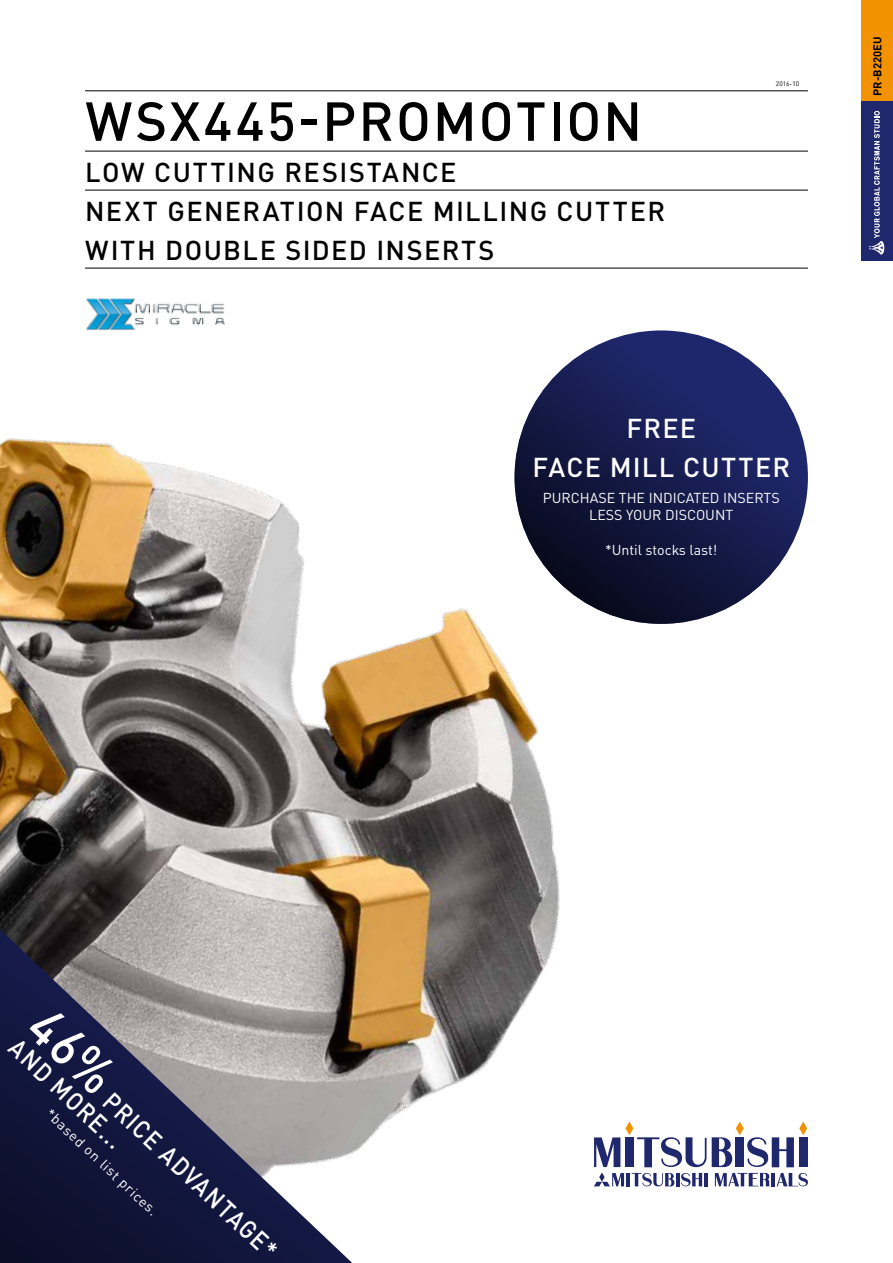
<style>
.page{position:relative;width:893px;height:1263px;background:#fff}
.page>*{position:absolute;margin:0;border:0;box-sizing:border-box;transform-origin:0 0}
.t1{font:500 54px "DIN Pro";letter-spacing:.04em;color:#000}
.t2{font:500 27px/39px "DIN Pro";letter-spacing:.055em;color:#000}
.t3{font:500 27px/39px "DIN Pro";letter-spacing:.045em;color:#fff;text-align:center}
.t4{font:500 25.5px/24.9px "DIN Pro";color:#fff;scale:.9 1}
.t5{font:14.25px/17.2px "DIN Pro";color:#fff;text-align:center}
.t6{font:700 11.25px "DIN Pro";color:#000}
.t7{font:6.6px "DIN Pro";color:#000}
.s1{font-size:54px}
</style>
<div class="page">
<svg style="left:594px;top:1121px;width:112px;height:66px"></svg>
<hr style="left:704px;top:1173px;width:4px;height:13px;background:#20286d">
<svg style="left:712px;top:1121px;width:96px;height:66px"></svg>
<img style="left:0;top:438px;width:580px;height:704px">
<svg style="left:514px;top:330px;width:294px;height:294px;background:#161c4c"></svg>
<div style="left:861px;top:0;width:32px;height:102px;background:#f39200"></div>
<div style="left:861px;top:102px;width:32px;height:159px;background:#20286d"></div>
<svg style="left:869px;top:111px;width:15px;height:144px"></svg>
<svg style="left:0;top:929px;width:366px;height:334px;background:#605f6f"></svg>
<hr style="left:85px;top:90px;width:723px;height:1px;background:#000">
<hr style="left:85px;top:151px;width:723px;height:1px;background:#000">
<hr style="left:85px;top:190px;width:723px;height:1px;background:#000">
<hr style="left:85px;top:268px;width:723px;height:1px;background:#000">
<img style="left:86px;top:298px;width:139px;height:32px">
<h1 class="t1" style="left:85px;top:78px;width:558px">WSX445-PROMOTION</h1>
<h2 class="t2" style="left:85px;top:149px;width:581px">LOW CUTTING RESISTANCE<br>NEXT GENERATION FACE MILLING CUTTER<br>WITH DOUBLE SIDED INSERTS</h2>
<p class="t7" style="left:776px;top:78px;width:25px">2016-10</p>
<h2 class="t3" style="left:532px;top:406px;width:259px">FREE<br>FACE MILL CUTTER</h2>
<p class="t5" style="left:543px;top:488px;width:239px">PURCHASE THE INDICATED INSERTS<br>LESS YOUR DISCOUNT</p>
<p class="t5" style="left:605px;top:540px;width:114px">*Until stocks last!</p>
<p class="t6" style="left:868px;top:96px;width:61px;rotate:-90deg">PR-B220EU</p>
<h3 class="t4" style="left:40px;top:1014px;width:372px;rotate:43deg"><span class="s1">46%</span> PRICE ADVANTAGE*<br>AND MORE...</h3>
<p class="t5" style="left:55px;top:1104px;width:149px;rotate:43deg">*based on list prices.</p>
</div>
